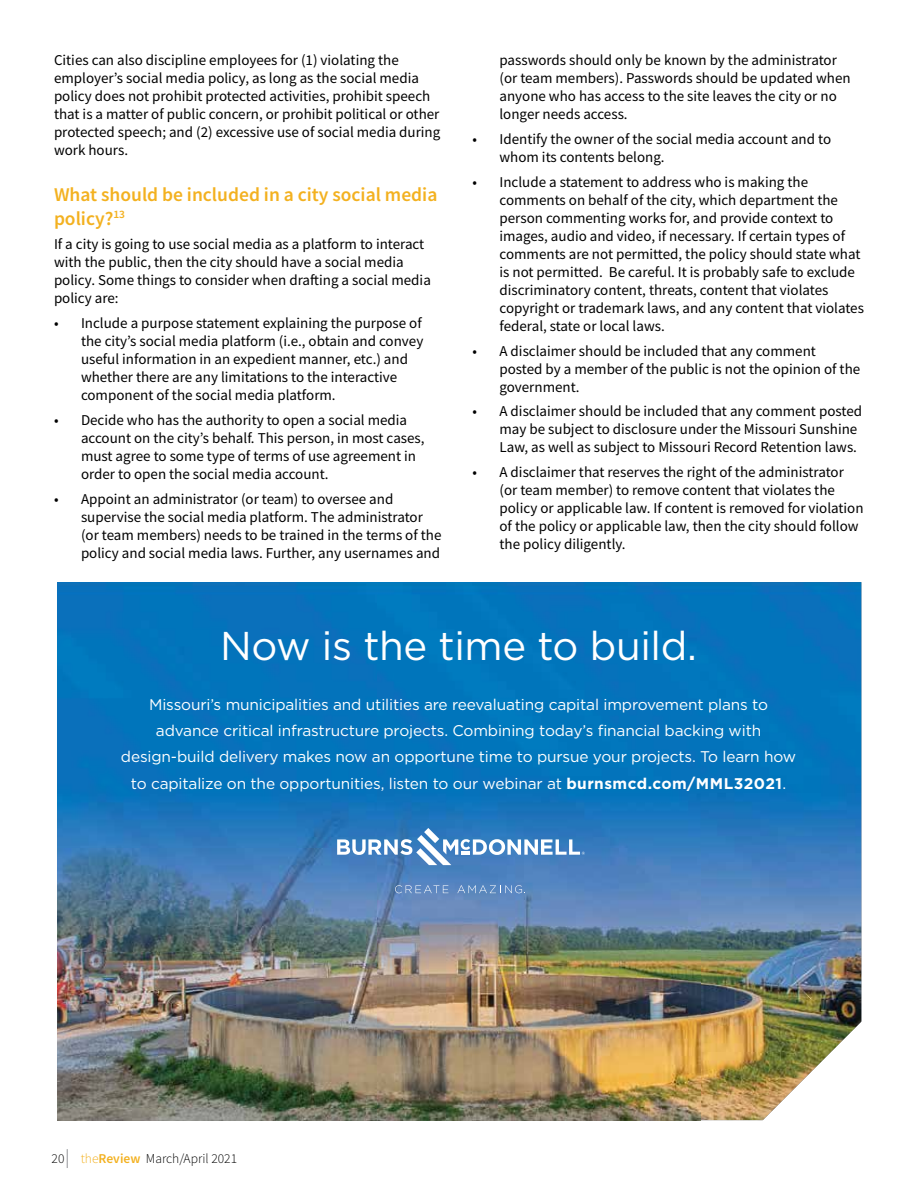
<style>
.page{position:relative;width:918px;height:1188px;background:#fff}
.page>*{position:absolute;margin:0;border:0;box-sizing:border-box;transform-origin:0 0}
.t1{font:40.2px "Gotham";letter-spacing:-.01em;color:#fff}
.t2{font:600 19.5px/23.4px "Source Sans Pro";color:#f3b120}
.t3{font:15.45px/26.2px "Gotham";letter-spacing:-.01em;color:#fff;text-align:center}
.t4{font:15px/18px "Source Sans Pro";color:#000}
.t5{font:300 13.5px "Source Sans Pro";color:#000}
.s1{font-weight:700}
.s2{color:#f3b120}
.s3{font-weight:600;color:#f3b120}
</style>
<div class="page">
<svg style="left:67px;top:1149px;width:1px;height:19px"></svg>
<img style="left:57px;top:582px;width:804px;height:538px">
<svg style="left:395px;top:885px;width:53px;height:8px"></svg>
<svg style="left:457px;top:885px;width:68px;height:8px"></svg>
<svg style="left:337px;top:828px;width:248px;height:37px"></svg>
<p class="t4" style="left:54px;top:51px;width:388px">Cities can also discipline employees for (1) violating the employer’s social media policy, as long as the social media policy does not prohibit protected activities, prohibit speech that is a matter of public concern, or prohibit political or other protected speech; and (2) excessive use of social media during work hours.</p>
<h2 class="t2" style="left:54px;top:183px;width:385px">What should be included in a city social media policy?<sup>13</sup></h2>
<p class="t4" style="left:54px;top:235px;width:378px">If a city is going to use social media as a platform to interact with the public, then the city should have a social media policy. Some things to consider when drafting a social media policy are:</p>
<p class="t4" style="left:81px;top:314px;width:344px;text-indent:-27px">• Include a purpose statement explaining the purpose of the city’s social media platform (i.e., obtain and convey useful information in an expedient manner, etc.) and whether there are any limitations to the interactive component of the social media platform.</p>
<p class="t4" style="left:81px;top:411px;width:345px;text-indent:-27px">• Decide who has the authority to open a social media account on the city’s behalf. This person, in most cases, must agree to some type of terms of use agreement in order to open the social media account.</p>
<p class="t4" style="left:81px;top:489px;width:362px;text-indent:-27px">• Appoint an administrator (or team) to oversee and supervise the social media platform. The administrator (or team members) needs to be trained in the terms of the policy and social media laws. Further, any usernames and</p>
<p class="t4" style="left:500px;top:51px;width:353px">passwords should only be known by the administrator (or team members). Passwords should be updated when anyone who has access to the site leaves the city or no longer needs access.</p>
<p class="t4" style="left:500px;top:130px;width:333px;text-indent:-27px">• Identify the owner of the social media account and to whom its contents belong.</p>
<p class="t4" style="left:500px;top:173px;width:366px;text-indent:-27px">• Include a statement to address who is making the comments on behalf of the city, which department the person commenting works for, and provide context to images, audio and video, if necessary. If certain types of comments are not permitted, the policy should state what is not permitted. Be careful. It is probably safe to exclude discriminatory content, threats, content that violates copyright or trademark laws, and any content that violates federal, state or local laws.</p>
<p class="t4" style="left:500px;top:341px;width:362px;text-indent:-27px">• A disclaimer should be included that any comment posted by a member of the public is not the opinion of the government.</p>
<p class="t4" style="left:500px;top:402px;width:364px;text-indent:-27px">• A disclaimer should be included that any comment posted may be subject to disclosure under the Missouri Sunshine<br>Law, as well as subject to Missouri Record Retention laws.</p>
<p class="t4" style="left:500px;top:463px;width:366px;text-indent:-27px">• A disclaimer that reserves the right of the administrator (or team member) to remove content that violates the policy or applicable law. If content is removed for violation of the policy or applicable law, then the city should follow the policy diligently.</p>
<h1 class="t1" style="left:220px;top:620px;width:478px">Now is the time to build.</h1>
<p class="t3" style="left:121px;top:691px;width:677px">Missouri’s municipalities and utilities are reevaluating capital improvement plans to advance critical infrastructure projects. Combining today’s financial backing with design-build delivery makes now an opportune time to pursue your projects. To learn how to capitalize on the opportunities, listen to our webinar at <span class="s1">burnsmcd.com/MML32021</span>.</p>
<p class="t5" style="left:52px;top:1150px;width:187px">20 <span class="s2">the</span><span class="s3">Review</span> March/April 2021</p>
</div>
